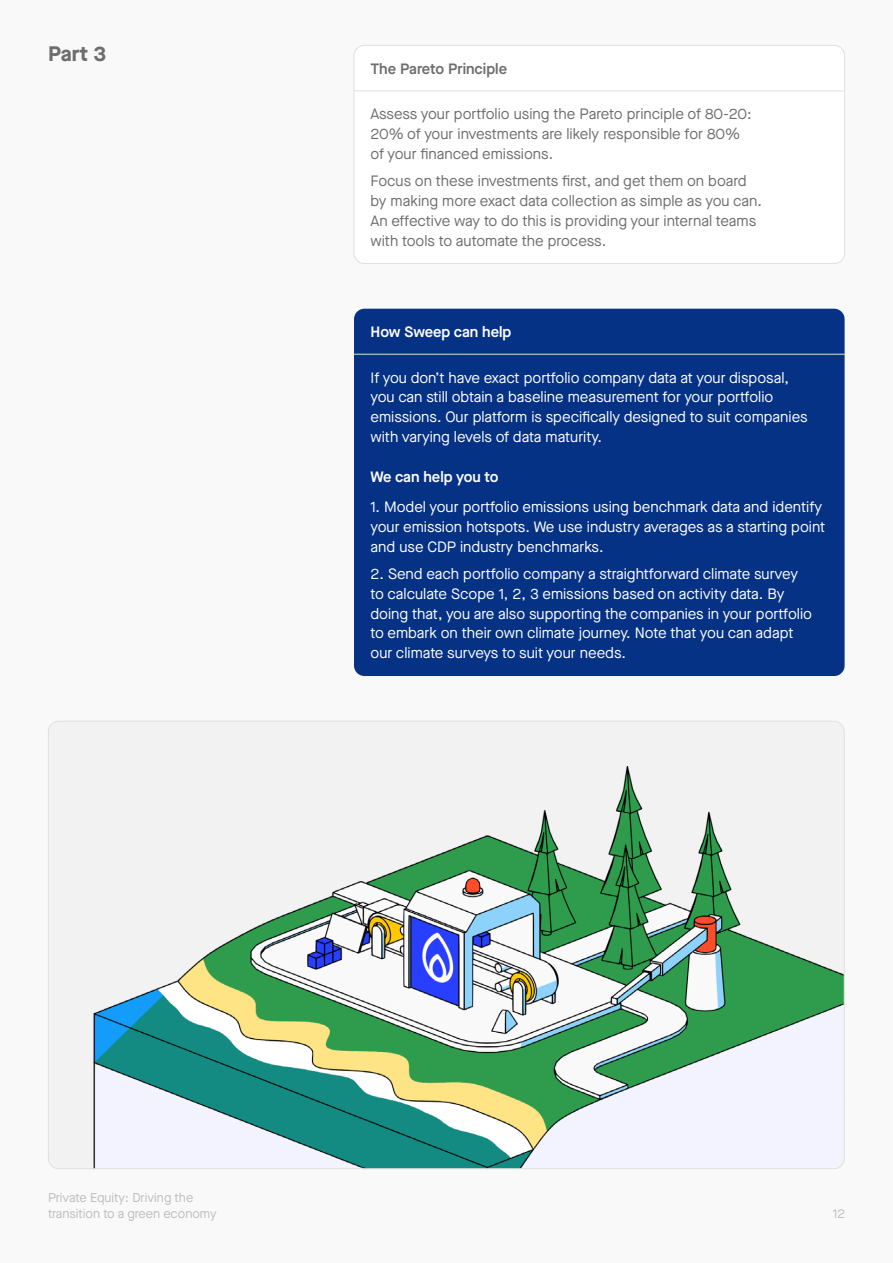
<style>
.page{position:relative;width:893px;height:1263px;background:#f9f9f9}
.page>*{position:absolute;margin:0;border:0;box-sizing:border-box;transform-origin:0 0}
.t1{font:700 21px "Maison Neue";color:#6e6e6e}
.t2{font:15px/19.8px "Maison Neue";color:#fff}
.t3{font:15px/19.8px "Maison Neue";color:#6e6e6e}
.t4{font:600 15px "Maison Neue";color:#fff}
.t5{font:600 15px "Maison Neue";color:#6e6e6e}
.t6{font:12.75px/15.8px "Maison Neue";color:#bdbdbd}
</style>
<div class="page">
<div style="left:354px;top:45px;width:491px;height:219px;background:#fff;border-radius:10px"></div>
<div style="left:354px;top:45px;width:491px;height:219px;border:1px solid #e0e0e0;border-radius:10px"></div>
<hr style="left:354px;top:91px;width:491px;height:1px;background:#e0e0e0">
<div style="left:354px;top:309px;width:491px;height:367px;background:#063286;border-radius:10px"></div>
<hr style="left:354px;top:354px;width:491px;height:1px;background:#e0e0e0">
<img style="left:50px;top:723px;width:793px;height:444px">
<h1 class="t1" style="left:48px;top:39px;width:60px">Part 3</h1>
<p class="t5" style="left:370px;top:58px;width:138px">The Pareto Principle</p>
<p class="t3" style="left:370px;top:104px;width:383px">Assess your portfolio using the Pareto principle of 80-20:<br>20% of your investments are likely responsible for 80% of your financed emissions.</p>
<p class="t3" style="left:370px;top:171px;width:393px">Focus on these investments first, and get them on board by making more exact data collection as simple as you can.<br>An effective way to do this is providing your internal teams with tools to automate the process.</p>
<p class="t4" style="left:370px;top:321px;width:142px">How Sweep can help</p>
<p class="t2" style="left:370px;top:367px;width:439px">If you don’t have exact portfolio company data at your disposal, you can still obtain a baseline measurement for your portfolio emissions. Our platform is specifically designed to suit companies with varying levels of data maturity.</p>
<p class="t4" style="left:370px;top:466px;width:129px">We can help you to</p>
<p class="t2" style="left:370px;top:497px;width:456px">1. Model your portfolio emissions using benchmark data and identify your emission hotspots. We use industry averages as a starting point and use CDP industry benchmarks.</p>
<p class="t2" style="left:370px;top:564px;width:443px">2. Send each portfolio company a straightforward climate survey to calculate Scope 1, 2, 3 emissions based on activity data. By doing that, you are also supporting the companies in your portfolio to embark on their own climate journey. Note that you can adapt our climate surveys to suit your needs.</p>
<p class="t6" style="left:48px;top:1190px;width:170px">Private Equity: Driving the transition to a green economy</p>
<p class="t6" style="left:833px;top:1205px;width:14px">12</p>
</div>
